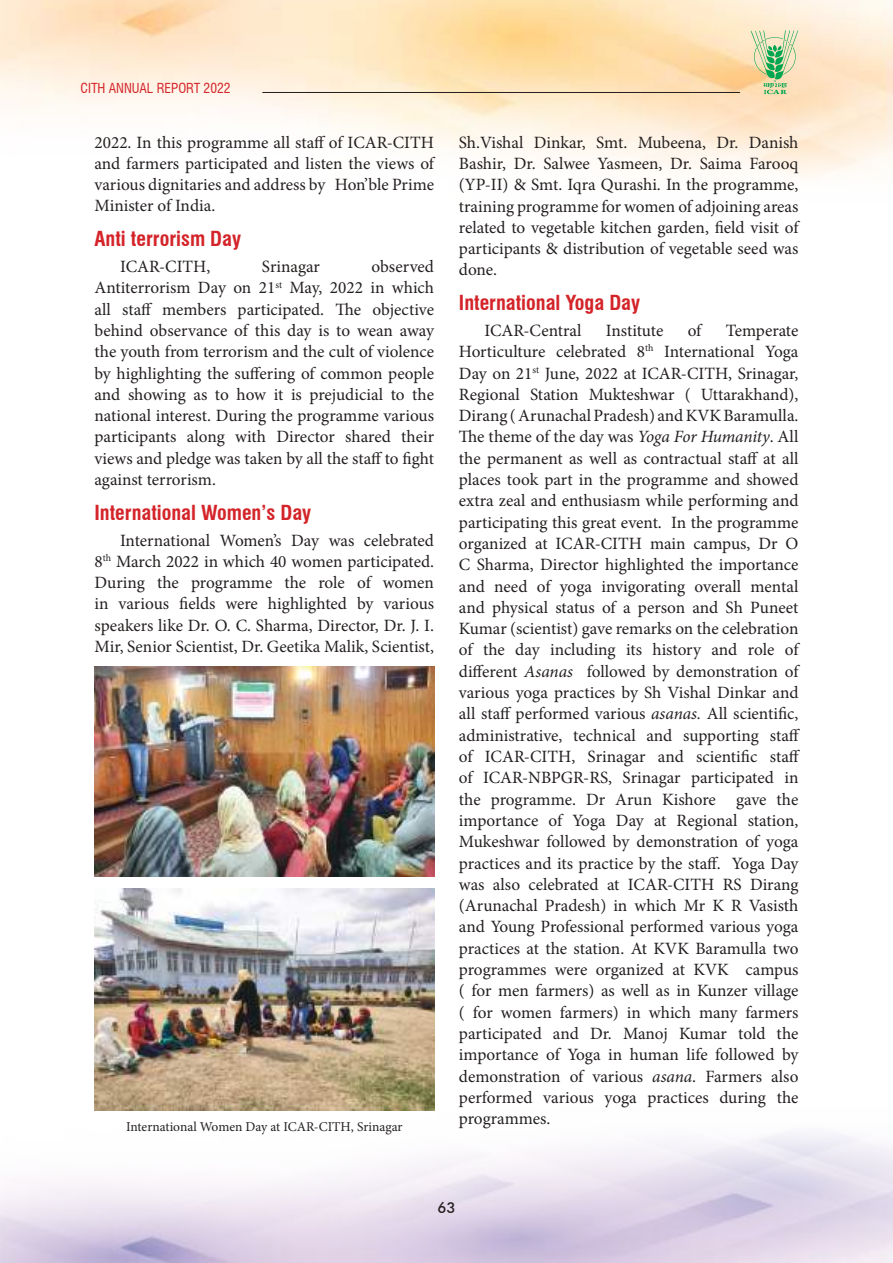
<style>
.page{position:relative;width:893px;height:1263px;background:#fff}
.page>*{position:absolute;margin:0;border:0;box-sizing:border-box;transform-origin:0 0}
.t1{font:700 condensed 20.25px "Swiss 721 BT";color:#d42429}
.t2{font:17.25px/21.3px "Minion Pro";color:#241f1f;text-align:justify}
.t3{font:500 15px "Futura BT";color:#241f1f}
.t4{font:13.5px "Minion Pro";letter-spacing:-.005em;color:#241f1f}
.t5{font:condensed 13.5px "Swiss 721 BT";color:#d42429}
.s1{font-style:italic}
</style>
<div class="page">
<img style="left:0;top:1106px;width:893px;height:157px">
<hr style="left:262px;top:92px;width:478px;height:1px;background:#241f1f">
<svg style="left:751px;top:30px;width:47px;height:64px;background:#c6d3a4"></svg>
<img style="left:94px;top:667px;width:340px;height:209px">
<img style="left:94px;top:889px;width:340px;height:221px">
<p class="t5" style="left:80px;top:80px;width:152px">CITH ANNUAL REPORT 2022</p>
<p class="t2" style="left:94px;top:131px;width:341px">2022. In this programme all staff of ICAR-CITH and farmers participated and listen the views of various dignitaries and address by Hon’ble Prime Minister of India.</p>
<p class="t1" style="left:94px;top:227px;width:148px">Anti terrorism Day</p>
<p class="t2" style="left:120px;top:256px;width:92px">ICAR-CITH,</p>
<p class="t2" style="left:262px;top:256px;width:59px">Srinagar</p>
<p class="t2" style="left:94px;top:256px;width:341px;text-indent:277px">observed Antiterrorism Day on 21<sup>st</sup> May, 2022 in which all staff members participated. The objective behind observance of this day is to wean away the youth from terrorism and the cult of violence by highlighting the suffering of common people and showing as to how it is prejudicial to the national interest. During the programme various participants along with Director shared their views and pledge was taken by all the staff to fight against terrorism.</p>
<p class="t1" style="left:94px;top:500px;width:218px">International Women’s Day</p>
<p class="t2" style="left:94px;top:529px;width:341px;text-indent:26px">International Women’s Day was celebrated 8<sup>th</sup> March 2022 in which 40 women participated.<br>During the programme the role of women in various fields were highlighted by various speakers like Dr. O. C. Sharma, Director, Dr. J. I.<br>Mir, Senior Scientist, Dr. Geetika Malik, Scientist,</p>
<p class="t4" style="left:126px;top:1117px;width:278px">International Women Day at ICAR-CITH, Srinagar</p>
<p class="t2" style="left:459px;top:131px;width:341px">Sh.Vishal Dinkar, Smt. Mubeena, Dr. Danish Bashir, Dr. Salwee Yasmeen, Dr. Saima Farooq (YP-II) &amp; Smt. Iqra Qurashi. In the programme, training programme for women of adjoining areas related to vegetable kitchen garden, field visit of participants &amp; distribution of vegetable seed was done.</p>
<p class="t1" style="left:459px;top:291px;width:183px">International Yoga Day</p>
<p class="t2" style="left:484px;top:320px;width:99px">ICAR-Central</p>
<p class="t2" style="left:606px;top:320px;width:59px">Institute</p>
<p class="t2" style="left:688px;top:320px;width:15px">of</p>
<p class="t2" style="left:459px;top:320px;width:343px;text-indent:267px">Temperate Horticulture celebrated 8<sup>th</sup> International Yoga Day on 21<sup>st</sup> June, 2022 at ICAR-CITH, Srinagar, Regional Station Mukteshwar ( Uttarakhand), Dirang ( Arunachal Pradesh) and KVK Baramulla.<br>The theme of the day was <span class="s1">Yoga For Humanity</span>. All the permanent as well as contractual staff at all places took part in the programme and showed extra zeal and enthusiasm while performing and participating this great event. In the programme organized at ICAR-CITH main campus, Dr O C Sharma, Director highlighted the importance and need of yoga invigorating overall mental and physical status of a person and Sh Puneet Kumar (scientist) gave remarks on the celebration of the day including its history and role of different <span class="s1">Asanas</span> followed by demonstration of various yoga practices by Sh Vishal Dinkar and all staff performed various <span class="s1">asanas.</span> All scientific, administrative, technical and supporting staff of ICAR-CITH, Srinagar and scientific staff of ICAR-NBPGR-RS, Srinagar participated in the programme. Dr Arun Kishore gave the importance of Yoga Day at Regional station, Mukeshwar followed by demonstration of yoga practices and its practice by the staff. Yoga Day was also celebrated at ICAR-CITH RS Dirang (Arunachal Pradesh) in which Mr K R Vasisth and Young Professional performed various yoga practices at the station. At KVK Baramulla two programmes were organized at KVK campus ( for men farmers) as well as in Kunzer village ( for women farmers) in which many farmers participated and Dr. Manoj Kumar told the importance of Yoga in human life followed by demonstration of various <span class="s1">asana</span>. Farmers also performed various yoga practices during the programmes.</p>
<p class="t3" style="left:437px;top:1198px;width:20px">63</p>
</div>
